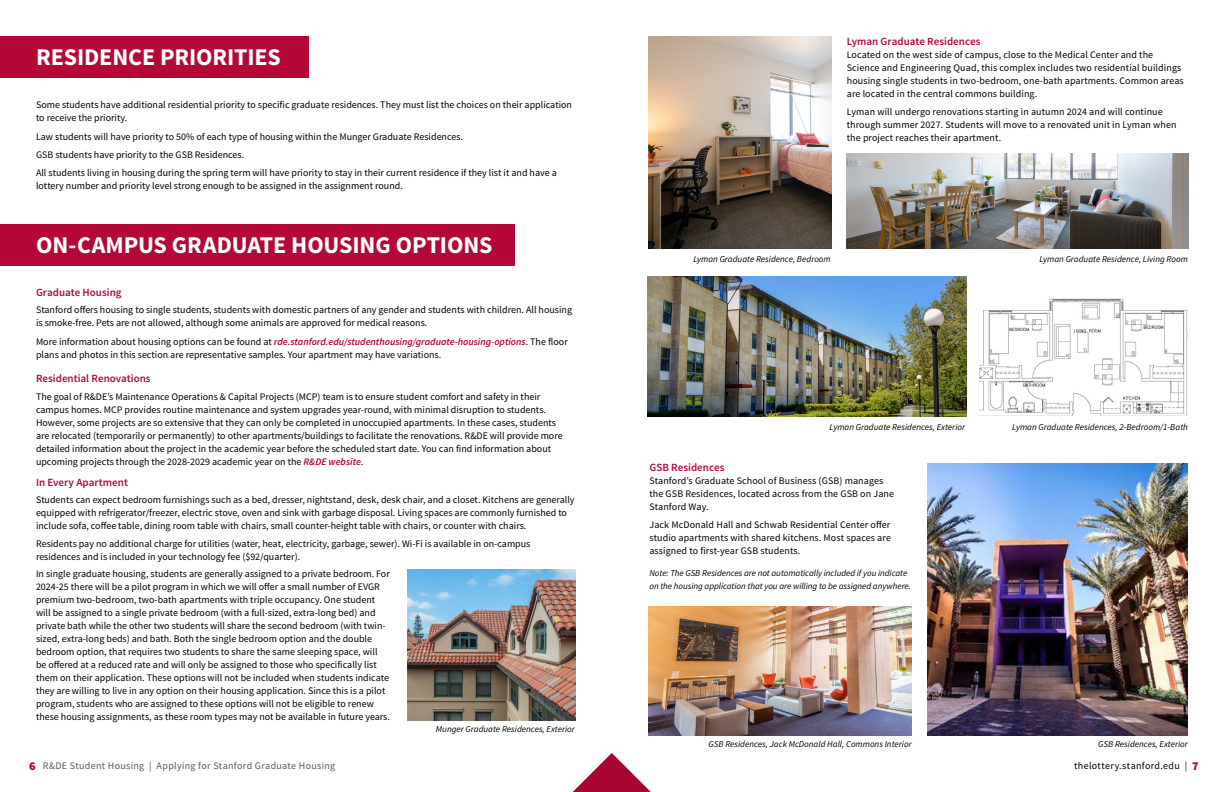
<style>
.page{position:relative;width:1224px;height:792px;background:#fff}
.page>*{position:absolute;margin:0;border:0;box-sizing:border-box;transform-origin:0 0}
.t1{font:700 24px "Source Sans Pro";letter-spacing:-.005em;color:#fff}
.t2{font:600 11px "Source Sans Pro";color:#b30838}
.t3{font:10px/13px "Source Sans Pro";color:#000}
.t4{font:10px "Source Sans Pro";letter-spacing:.03em;color:#58595b}
.t5{font:10px "Source Sans Pro";letter-spacing:.035em;color:#000}
.t6{font:italic 9px/13px "Source Sans Pro";color:#000}
.s1{font-weight:600;font-style:italic;color:#a90533}
.s2{font-weight:900;font-size:12px;color:#a90533}
</style>
<div class="page">
<img style="left:847px;top:153px;width:341px;height:95px">
<img style="left:647px;top:277px;width:319px;height:139px">
<img style="left:648px;top:37px;width:184px;height:211px">
<img style="left:648px;top:607px;width:264px;height:128px">
<img style="left:927px;top:464px;width:261px;height:271px">
<div style="left:0;top:224px;width:514px;height:41px;background:#b30838"></div>
<img style="left:979px;top:298px;width:209px;height:118px">
<svg style="left:573px;top:753px;width:78px;height:39px"></svg>
<img style="left:407px;top:570px;width:169px;height:150px">
<div style="left:0;top:36px;width:308px;height:41px;background:#b30838"></div>
<h1 class="t1" style="left:36px;top:41px;width:246px">RESIDENCE PRIORITIES</h1>
<p class="t3" style="left:36px;top:99px;width:538px">Some students have additional residential priority to specific graduate residences. They must list the choices on their application to receive the priority.</p>
<p class="t3" style="left:36px;top:127px;width:522px;line-height:18.2px">Law students will have priority to 50% of each type of housing within the Munger Graduate Residences.<br>GSB students have priority to the GSB Residences.<br>All students living in housing during the spring term will have priority to stay in their current residence if they list it and have a</p>
<p class="t3" style="left:36px;top:179px;width:368px">lottery number and priority level strong enough to be assigned in the assignment round.</p>
<h1 class="t1" style="left:36px;top:229px;width:458px">ON-CAMPUS GRADUATE HOUSING OPTIONS</h1>
<p class="t2" style="left:36px;top:285px;width:87px">Graduate Housing</p>
<p class="t3" style="left:36px;top:304px;width:538px">Stanford offers housing to single students, students with domestic partners of any gender and students with children. All housing is smoke-free. Pets are not allowed, although some animals are approved for medical reasons.</p>
<p class="t3" style="left:36px;top:335px;width:533px">More information about housing options can be found at <span class="s1">rde.stanford.edu/studenthousing/graduate-housing-options</span>. The floor plans and photos in this section are representative samples. Your apartment may have variations.</p>
<p class="t2" style="left:36px;top:371px;width:116px">Residential Renovations</p>
<p class="t3" style="left:36px;top:390px;width:528px">The goal of R&amp;DE’s Maintenance Operations &amp; Capital Projects (MCP) team is to ensure student comfort and safety in their campus homes. MCP provides routine maintenance and system upgrades year-round, with minimal disruption to students.<br>However, some projects are so extensive that they can only be completed in unoccupied apartments. In these cases, students are relocated (temporarily or permanently) to other apartments/buildings to facilitate the renovations. R&amp;DE will provide more detailed information about the project in the academic year before the scheduled start date. You can find information about upcoming projects through the 2028-2029 academic year on the <span class="s1">R&amp;DE website</span>.</p>
<p class="t2" style="left:36px;top:475px;width:94px">In Every Apartment</p>
<p class="t3" style="left:36px;top:494px;width:540px">Students can expect bedroom furnishings such as a bed, dresser, nightstand, desk, desk chair, and a closet. Kitchens are generally equipped with refrigerator/freezer, electric stove, oven and sink with garbage disposal. Living spaces are commonly furnished to include sofa, coffee table, dining room table with chairs, small counter-height table with chairs, or counter with chairs.</p>
<p class="t3" style="left:36px;top:537px;width:496px">Residents pay no additional charge for utilities (water, heat, electricity, garbage, sewer). Wi-Fi is available in on-campus residences and is included in your technology fee ($92/quarter).</p>
<p class="t3" style="left:36px;top:568px;width:355px">In single graduate housing, students are generally assigned to a private bedroom. For 2024-25 there will be a pilot program in which we will offer a small number of EVGR premium two-bedroom, two-bath apartments with triple occupancy. One student will be assigned to a single private bedroom (with a full-sized, extra-long bed) and private bath while the other two students will share the second bedroom (with twin&shy;sized, extra-long beds) and bath. Both the single bedroom option and the double bedroom option, that requires two students to share the same sleeping space, will be offered at a reduced rate and will only be assigned to those who specifically list them on their application. These options will not be included when students indicate they are willing to live in any option on their housing application. Since this is a pilot program, students who are assigned to these options will not be eligible to renew these housing assignments, as these room types may not be available in future years.</p>
<p class="t6" style="left:436px;top:722px;width:141px">Munger Graduate Residences, Exterior</p>
<p class="t2" style="left:847px;top:34px;width:135px">Lyman Graduate Residences</p>
<p class="t3" style="left:847px;top:48px;width:338px">Located on the west side of campus, close to the Medical Center and the Science and Engineering Quad, this complex includes two residential buildings housing single students in two-bedroom, one-bath apartments. Common areas are located in the central commons building.</p>
<p class="t3" style="left:847px;top:105px;width:331px">Lyman will undergo renovations starting in autumn 2024 and will continue through summer 2027. Students will move to a renovated unit in Lyman when the project reaches their apartment.</p>
<p class="t6" style="left:693px;top:253px;width:139px">Lyman Graduate Residence, Bedroom</p>
<p class="t6" style="left:1039px;top:253px;width:150px">Lyman Graduate Residence, Living Room</p>
<p class="t6" style="left:830px;top:421px;width:137px">Lyman Graduate Residences, Exterior</p>
<p class="t2" style="left:649px;top:461px;width:76px">GSB Residences</p>
<p class="t3" style="left:649px;top:475px;width:246px">Stanford’s Graduate School of Business (GSB) manages the GSB Residences, located across from the GSB on Jane<br>Stanford Way.</p>
<p class="t3" style="left:649px;top:518px;width:243px;text-align:justify">Jack McDonald Hall and Schwab Residential Center offer studio apartments with shared kitchens. Most spaces are assigned to first-year GSB students.</p>
<p class="t6" style="left:649px;top:566px;width:263px">Note: The GSB Residences are not automatically included if you indicate on the housing application that you are willing to be assigned anywhere.</p>
<p class="t6" style="left:1012px;top:420px;width:177px">Lyman Graduate Residences, 2-Bedroom/1-Bath</p>
<p class="t6" style="left:709px;top:738px;width:205px">GSB Residences, Jack McDonald Hall, Commons Interior</p>
<p class="t6" style="left:1098px;top:738px;width:91px">GSB Residences, Exterior</p>
<p class="t4" style="left:29px;top:759px;width:308px"><span class="s2">6</span> R&amp;DE Student Housing | Applying for Stanford Graduate Housing</p>
<p class="t5" style="left:1074px;top:759px;width:126px">thelottery.stanford.edu | <span class="s2">7</span></p>
</div>
